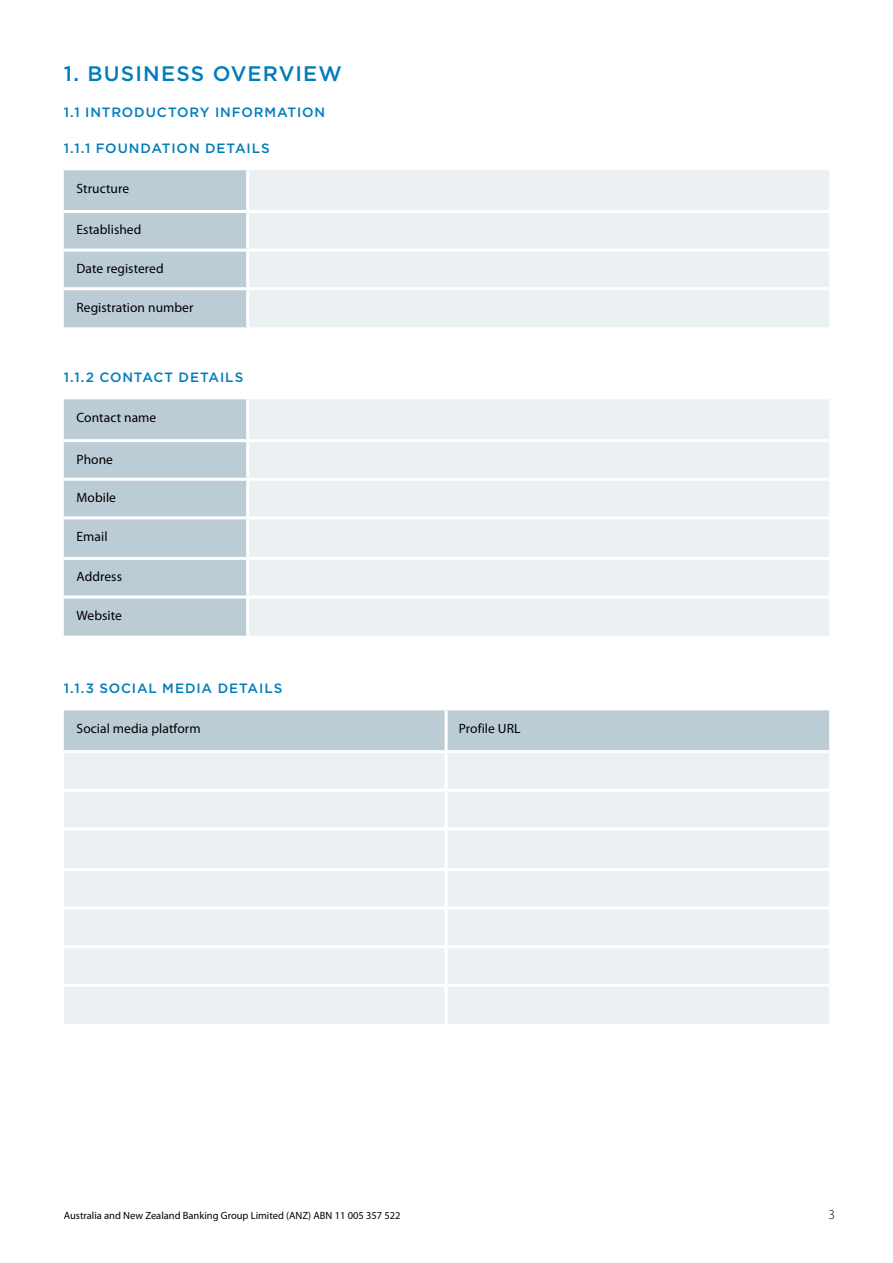
<style>
.page{position:relative;width:893px;height:1263px;background:#fff}
.page>*{position:absolute;margin:0;border:0;box-sizing:border-box;transform-origin:0 0}
.t1{font:500 21px "Gotham";letter-spacing:.055em;color:#007dba}
.t2{font:13.5px "Myriad Pro";letter-spacing:.005em;color:#000}
.t3{font:500 13.5px "Gotham";letter-spacing:.065em;color:#007dba}
.t4{font:300 13.5px "Myriad Pro";color:#000}
.t5{font:10.5px "Myriad Pro";color:#000}
</style>
<div class="page">
<div style="left:64px;top:170px;width:182px;height:157px;background:#bcccd5"></div>
<div style="left:249px;top:170px;width:580px;height:157px;background:#ebf0f3"></div>
<hr style="left:64px;top:210px;width:184px;height:3px;background:#fff">
<hr style="left:248px;top:210px;width:581px;height:3px;background:#fff">
<hr style="left:64px;top:249px;width:184px;height:3px;background:#fff">
<hr style="left:248px;top:249px;width:581px;height:3px;background:#fff">
<hr style="left:64px;top:287px;width:184px;height:3px;background:#fff">
<hr style="left:248px;top:287px;width:581px;height:3px;background:#fff">
<div style="left:64px;top:399px;width:182px;height:237px;background:#bcccd5"></div>
<div style="left:249px;top:399px;width:580px;height:237px;background:#ebf0f3"></div>
<hr style="left:64px;top:439px;width:184px;height:3px;background:#fff">
<hr style="left:248px;top:439px;width:581px;height:3px;background:#fff">
<hr style="left:64px;top:478px;width:184px;height:3px;background:#fff">
<hr style="left:248px;top:478px;width:581px;height:3px;background:#fff">
<hr style="left:64px;top:516px;width:184px;height:3px;background:#fff">
<hr style="left:248px;top:516px;width:581px;height:3px;background:#fff">
<hr style="left:64px;top:557px;width:184px;height:3px;background:#fff">
<hr style="left:248px;top:557px;width:581px;height:3px;background:#fff">
<hr style="left:64px;top:595px;width:184px;height:3px;background:#fff">
<hr style="left:248px;top:595px;width:581px;height:3px;background:#fff">
<div style="left:64px;top:710px;width:765px;height:40px;background:#bcccd5"></div>
<div style="left:64px;top:753px;width:765px;height:271px;background:#ebf0f3"></div>
<hr style="left:445px;top:710px;width:3px;height:40px;background:#fff">
<hr style="left:445px;top:753px;width:3px;height:36px;background:#fff">
<hr style="left:64px;top:789px;width:382px;height:3px;background:#fff">
<hr style="left:446px;top:789px;width:383px;height:3px;background:#fff">
<hr style="left:445px;top:792px;width:3px;height:35px;background:#fff">
<hr style="left:64px;top:827px;width:382px;height:3px;background:#fff">
<hr style="left:446px;top:827px;width:383px;height:3px;background:#fff">
<hr style="left:445px;top:830px;width:3px;height:38px;background:#fff">
<hr style="left:64px;top:868px;width:382px;height:3px;background:#fff">
<hr style="left:446px;top:868px;width:383px;height:3px;background:#fff">
<hr style="left:445px;top:871px;width:3px;height:35px;background:#fff">
<hr style="left:445px;top:909px;width:3px;height:36px;background:#fff">
<hr style="left:445px;top:948px;width:3px;height:36px;background:#fff">
<hr style="left:445px;top:987px;width:3px;height:37px;background:#fff">
<hr style="left:64px;top:906px;width:382px;height:3px;background:#fff">
<hr style="left:446px;top:906px;width:383px;height:3px;background:#fff">
<hr style="left:64px;top:945px;width:382px;height:3px;background:#fff">
<hr style="left:446px;top:945px;width:383px;height:3px;background:#fff">
<hr style="left:64px;top:984px;width:382px;height:3px;background:#fff">
<hr style="left:446px;top:984px;width:383px;height:3px;background:#fff">
<h1 class="t1" style="left:64px;top:59px;width:280px">1. BUSINESS OVERVIEW</h1>
<p class="t3" style="left:64px;top:103px;width:263px">1.1 INTRODUCTORY INFORMATION</p>
<p class="t3" style="left:64px;top:140px;width:208px">1.1.1 FOUNDATION DETAILS</p>
<p class="t2" style="left:77px;top:181px;width:54px">Structure</p>
<p class="t2" style="left:77px;top:222px;width:66px">Established</p>
<p class="t2" style="left:77px;top:261px;width:89px">Date registered</p>
<p class="t2" style="left:77px;top:300px;width:118px">Registration number</p>
<p class="t3" style="left:64px;top:369px;width:181px">1.1.2 CONTACT DETAILS</p>
<p class="t2" style="left:77px;top:410px;width:81px">Contact name</p>
<p class="t2" style="left:77px;top:452px;width:38px">Phone</p>
<p class="t2" style="left:77px;top:490px;width:41px">Mobile</p>
<p class="t2" style="left:77px;top:529px;width:33px">Email</p>
<p class="t2" style="left:77px;top:569px;width:47px">Address</p>
<p class="t2" style="left:77px;top:608px;width:47px">Website</p>
<p class="t3" style="left:64px;top:680px;width:220px">1.1.3 SOCIAL MEDIA DETAILS</p>
<p class="t2" style="left:77px;top:721px;width:126px">Social media platform</p>
<p class="t2" style="left:459px;top:721px;width:63px">Profile URL</p>
<p class="t5" style="left:64px;top:1210px;width:338px">Australia and New Zealand Banking Group Limited (ANZ) ABN 11 005 357 522</p>
<p class="t4" style="left:828px;top:1207px;width:8px">3</p>
</div>
